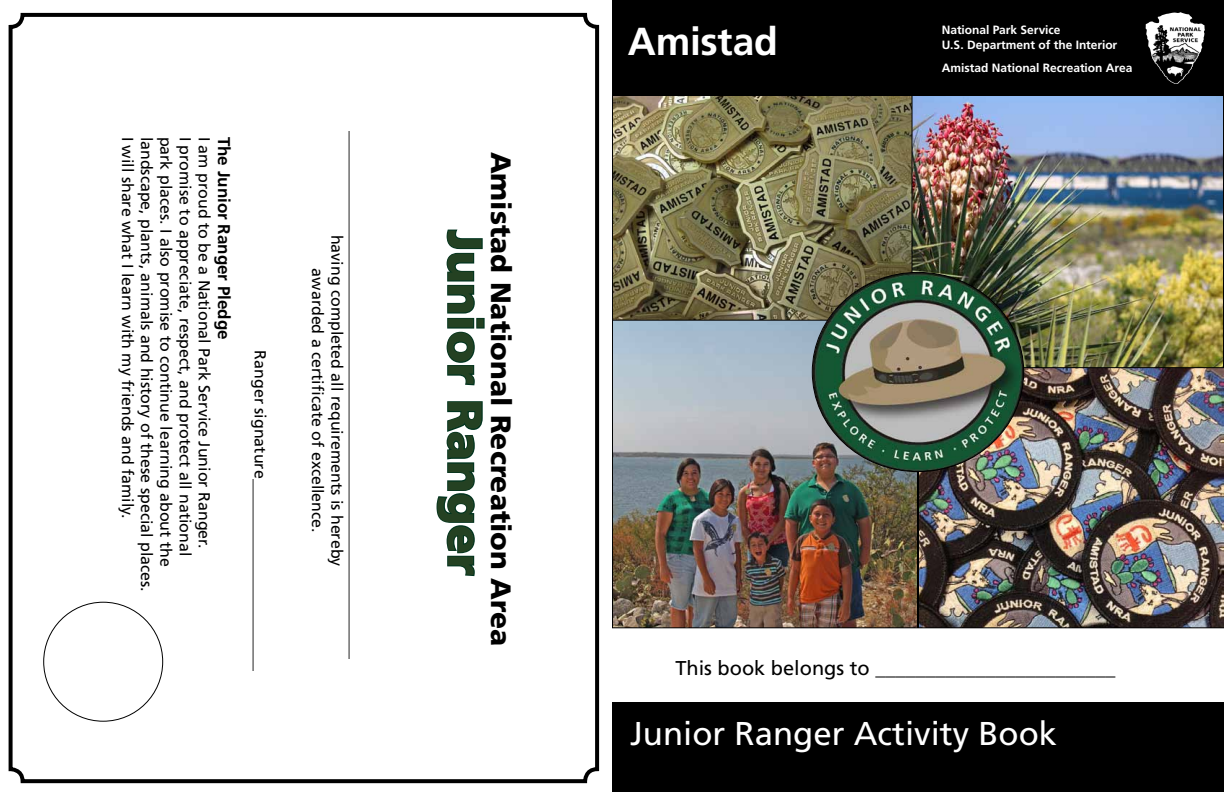
<style>
.page{position:relative;width:1224px;height:792px;background:#fff}
.page>*{position:absolute;margin:0;border:0;box-sizing:border-box;transform-origin:0 0}
.t1{font:900 48px "Frutiger LT Std";color:#244122}
.t2{font:700 39px "Frutiger LT Std";letter-spacing:-.005em;color:#fff}
.t3{font:33px "Frutiger LT Std";color:#fff}
.t4{font:900 28px "Frutiger LT Std";color:#000}
.t5{font:20px "Frutiger LT Std";color:#000}
.t6{font:700 17px "Frutiger LT Std";color:#000}
.t7{font:16px "Frutiger LT Std";color:#000}
.t8{font:700 12px/14.5px "Frutiger LT Std";letter-spacing:-.005em;color:#fff}
</style>
<div class="page">
<svg style="left:446px;top:229px;width:39px;height:157px"></svg>
<svg style="left:436px;top:401px;width:47px;height:176px"></svg>
<div style="left:9px;top:13px;width:590px;height:770px;border:4px solid #000;border-radius:12px"></div>
<img style="left:614px;top:96px;width:298px;height:224px">
<img style="left:918px;top:368px;width:306px;height:260px">
<img style="left:614px;top:322px;width:302px;height:304px">
<div style="left:612px;top:320px;width:306px;height:308px;border:1px solid #000"></div>
<img style="left:914px;top:96px;width:308px;height:270px">
<img style="left:812px;top:272px;width:212px;height:200px">
<div style="left:612px;top:0;width:612px;height:96px;background:#000"></div>
<div style="left:612px;top:702px;width:612px;height:90px;background:#000"></div>
<img style="left:1146px;top:12px;width:41px;height:72px">
<p class="t7" style="left:137px;top:136px;width:384px;rotate:90deg">I will share what I learn with my friends and family.</p>
<p class="t7" style="left:156px;top:136px;width:457px;rotate:90deg">landscape, plants, animals and history of these special places.</p>
<p class="t7" style="left:175px;top:136px;width:432px;rotate:90deg">park places. I also promise to continue learning about the</p>
<p class="t7" style="left:195px;top:136px;width:421px;rotate:90deg">I promise to appreciate, respect, and protect all national</p>
<p class="t7" style="left:214px;top:136px;width:413px;rotate:90deg">I am proud to be a National Park Service Junior Ranger.</p>
<p class="t6" style="left:234px;top:136px;width:205px;rotate:90deg">The Junior Ranger Pledge</p>
<p class="t7" style="left:270px;top:350px;width:322px;rotate:90deg">Ranger signature________________________</p>
<p class="t7" style="left:366px;top:130px;width:529px;rotate:90deg">__________________________________________________________________</p>
<p class="t7" style="left:346px;top:235px;width:333px;rotate:90deg">having completed all requirements is hereby</p>
<p class="t7" style="left:327px;top:268px;width:266px;rotate:90deg">awarded a certificate of excellence.</p>
<h3 class="t4" style="left:518px;top:152px;width:496px;rotate:90deg">Amistad National Recreation Area</h3>
<h1 class="t1" style="left:494px;top:230px;width:347px;rotate:90deg">Junior Ranger</h1>
<h2 class="t2" style="left:628px;top:18px;width:152px">Amistad</h2>
<p class="t8" style="left:942px;top:23px;width:177px">National Park Service<br>U.S. Department of the Interior</p>
<p class="t8" style="left:942px;top:61px;width:192px">Amistad National Recreation Area</p>
<p class="t5" style="left:675px;top:656px;width:442px">This book belongs to ________________________</p>
<h3 class="t3" style="left:630px;top:714px;width:429px">Junior Ranger Activity Book</h3>
</div>
